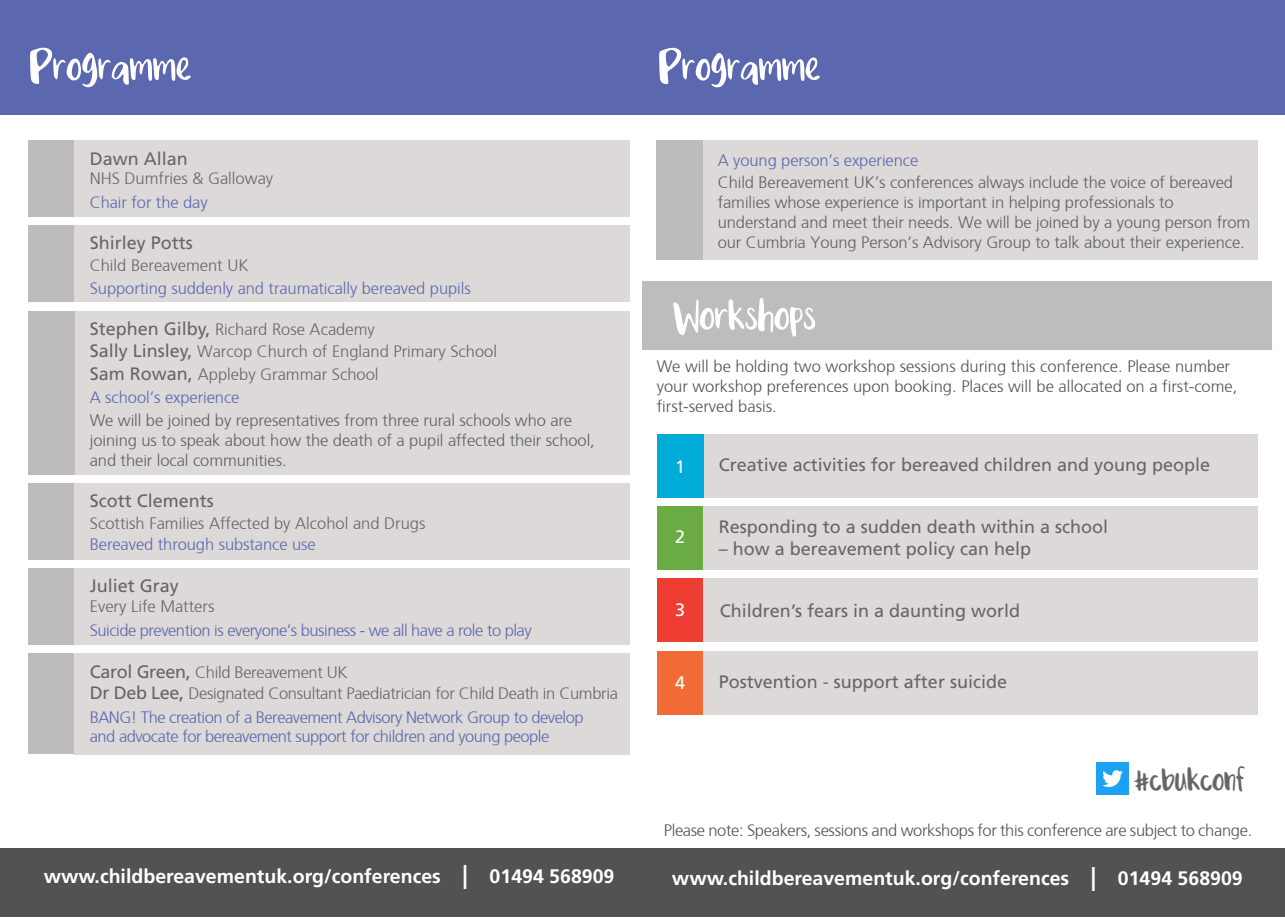
<style>
.page{position:relative;width:1285px;height:919px;background:#fff}
.page>*{position:absolute;margin:0;border:0;box-sizing:border-box;transform-origin:0 0}
.t1{font:58.5px "Mix Quixotic";color:#fff}
.t2{font:45px "Mix Quixotic";color:#656666}
.t3{font:700 19.5px "Frutiger LT Std";color:#fff}
.t4{font:18px "Frutiger LT Std";color:#656666}
.t5{font:18px "Frutiger LT Std";color:#fff}
.t6{font:300 16.5px/19.8px "Frutiger";letter-spacing:-.005em;color:#5d6161}
.t7{font:300 16.5px "Frutiger";color:#656666}
.t8{font:300 16.5px/19.8px "Frutiger";letter-spacing:-.03em;color:#5b67af}
.t9{font:300 16.5px/19.8px "Frutiger";color:#515353}
.t10{font:300 16.5px "Frutiger";letter-spacing:-.005em;color:#5b67af}
.t11{font:300 16.5px "Frutiger";letter-spacing:-.02em;color:#656666}
.t12{font:300 16.5px "Frutiger";letter-spacing:-.02em;color:#515353}
.s1{font-family:"Frutiger LT Std";font-weight:400;font-size:18px}
.s2{font-size:24px}
</style>
<div class="page">
<div style="left:642px;top:0;width:642px;height:115px;background:#5b67af"></div>
<div style="left:0;top:0;width:642px;height:115px;background:#5b67af"></div>
<div style="left:0;top:848px;width:1284px;height:68px;background:#515353"></div>
<img style="left:1096px;top:762px;width:32px;height:32px">
<div style="left:28px;top:140px;width:46px;height:77px;background:#bebbbb"></div>
<div style="left:74px;top:140px;width:555px;height:77px;background:#dcd9d8"></div>
<div style="left:28px;top:226px;width:46px;height:76px;background:#bebbbb"></div>
<div style="left:74px;top:226px;width:555px;height:76px;background:#dcd9d8"></div>
<div style="left:74px;top:311px;width:555px;height:163px;background:#dcd9d8"></div>
<div style="left:28px;top:311px;width:46px;height:163px;background:#bebbbb"></div>
<div style="left:28px;top:568px;width:46px;height:76px;background:#bebbbb"></div>
<div style="left:74px;top:568px;width:555px;height:76px;background:#dcd9d8"></div>
<div style="left:28px;top:483px;width:46px;height:76px;background:#bebbbb"></div>
<div style="left:74px;top:483px;width:555px;height:76px;background:#dcd9d8"></div>
<div style="left:702px;top:140px;width:556px;height:120px;background:#dcd9d8"></div>
<div style="left:655px;top:140px;width:47px;height:120px;background:#bebbbb"></div>
<div style="left:28px;top:653px;width:46px;height:100px;background:#bebbbb"></div>
<div style="left:74px;top:653px;width:555px;height:101px;background:#dcd9d8"></div>
<div style="left:642px;top:281px;width:629px;height:68px;background:#bebcbc"></div>
<div style="left:703px;top:434px;width:555px;height:63px;background:#dcd9d8"></div>
<div style="left:656px;top:434px;width:47px;height:63px;background:#00abd7"></div>
<div style="left:656px;top:506px;width:47px;height:63px;background:#6bab43"></div>
<div style="left:703px;top:506px;width:555px;height:63px;background:#dcd9d8"></div>
<div style="left:656px;top:578px;width:47px;height:64px;background:#ee3e34"></div>
<div style="left:703px;top:578px;width:555px;height:64px;background:#dcd9d8"></div>
<div style="left:656px;top:651px;width:47px;height:64px;background:#f26b36"></div>
<div style="left:703px;top:651px;width:555px;height:64px;background:#dcd9d8"></div>
<p class="t1" style="left:29px;top:29px;width:163px">Programme</p>
<p class="t1" style="left:658px;top:29px;width:163px">Programme</p>
<p class="t4" style="left:90px;top:148px;width:100px">Dawn Allan</p>
<p class="t7" style="left:90px;top:167px;width:185px">NHS Dumfries &amp; Galloway</p>
<p class="t10" style="left:90px;top:190px;width:119px">Chair for the day</p>
<p class="t4" style="left:90px;top:232px;width:105px">Shirley Potts</p>
<p class="t7" style="left:90px;top:253px;width:160px">Child Bereavement UK</p>
<p class="t10" style="left:90px;top:277px;width:382px">Supporting suddenly and traumatically bereaved pupils</p>
<p class="t7" style="left:90px;top:317px;width:286px"><span class="s1">Stephen Gilby,</span> Richard Rose Academy</p>
<p class="t7" style="left:90px;top:340px;width:409px"><span class="s1">Sally Linsley,</span> Warcop Church of England Primary School</p>
<p class="t7" style="left:90px;top:362px;width:290px"><span class="s1">Sam Rowan,</span> Appleby Grammar School</p>
<p class="t10" style="left:90px;top:386px;width:151px">A school’s experience</p>
<p class="t6" style="left:90px;top:409px;width:506px">We will be joined by representatives from three rural schools who are joining us to speak about how the death of a pupil affected their school, and their local communities.</p>
<p class="t4" style="left:90px;top:490px;width:126px">Scott Clements</p>
<p class="t7" style="left:90px;top:511px;width:337px">Scottish Families Affected by Alcohol and Drugs</p>
<p class="t10" style="left:90px;top:533px;width:227px">Bereaved through substance use</p>
<p class="t4" style="left:90px;top:575px;width:91px">Juliet Gray</p>
<p class="t7" style="left:90px;top:595px;width:126px">Every Life Matters</p>
<p class="t8" style="left:90px;top:618px;width:443px">Suicide prevention is everyone’s business - we all have a role to play</p>
<p class="t11" style="left:90px;top:660px;width:259px"><span class="s1">Carol Green,</span> Child Bereavement UK</p>
<p class="t11" style="left:90px;top:682px;width:529px"><span class="s1">Dr Deb Lee,</span> Designated Consultant Paediatrician for Child Death in Cumbria</p>
<p class="t8" style="left:90px;top:705px;width:495px">BANG! The creation of a Bereavement Advisory Network Group to develop and advocate for bereavement support for children and young people</p>
<p class="t10" style="left:717px;top:148px;width:202px">A young person’s experience</p>
<p class="t6" style="left:717px;top:172px;width:534px">Child Bereavement UK’s conferences always include the voice of bereaved families whose experience is important in helping professionals to understand and meet their needs. We will be joined by a young person from our Cumbria Young Person’s Advisory Group to talk about their experience.</p>
<p class="t1" style="left:672px;top:278px;width:144px">Workshops</p>
<p class="t9" style="left:656px;top:355px;width:582px">We will be holding two workshop sessions during this conference. Please number your workshop preferences upon booking. Places will be allocated on a first-come, first-served basis.</p>
<p class="t5" style="left:675px;top:456px;width:12px">1</p>
<p class="t4" style="left:718px;top:454px;width:493px">Creative activities for bereaved children and young people</p>
<p class="t5" style="left:675px;top:526px;width:12px">2</p>
<p class="t4" style="left:718px;top:516px;width:391px">Responding to a sudden death within a school</p>
<p class="t4" style="left:718px;top:537px;width:314px">– how a bereavement policy can help</p>
<p class="t5" style="left:675px;top:599px;width:12px">3</p>
<p class="t4" style="left:719px;top:599px;width:302px">Children’s fears in a daunting world</p>
<p class="t5" style="left:675px;top:672px;width:12px">4</p>
<p class="t4" style="left:718px;top:670px;width:290px">Postvention - support after suicide</p>
<p class="t2" style="left:1133px;top:751px;width:113px">#cbukconf</p>
<p class="t12" style="left:663px;top:818px;width:590px">Please note: Speakers, sessions and workshops for this conference are subject to change.</p>
<p class="t3" style="left:44px;top:864px;width:572px">www.childbereavementuk.org/conferences <span class="s2">|</span> 01494 568909</p>
<p class="t3" style="left:672px;top:866px;width:572px">www.childbereavementuk.org/conferences <span class="s2">|</span> 01494 568909</p>
</div>
